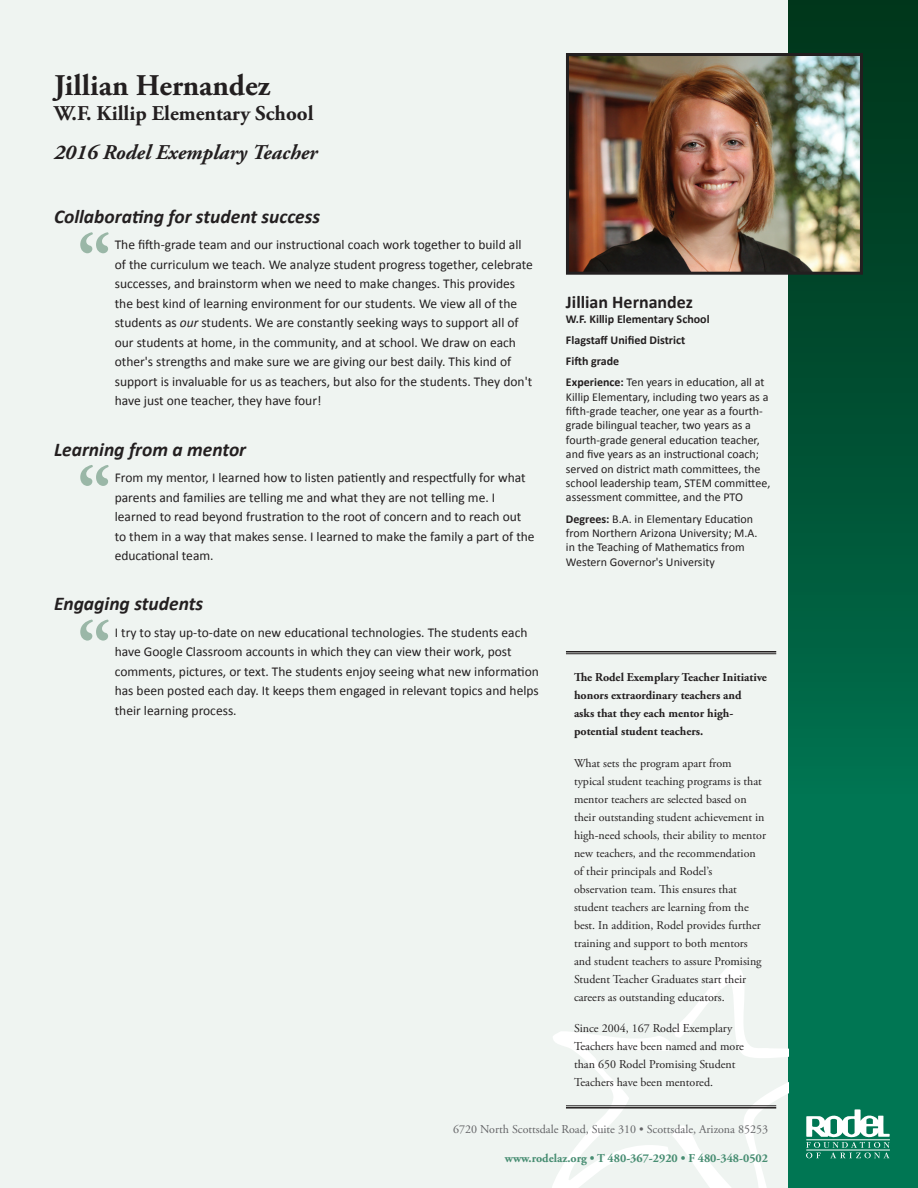
<style>
.page{position:relative;width:918px;height:1188px;background:#eff4f1}
.page>*{position:absolute;margin:0;border:0;box-sizing:border-box;transform-origin:0 0}
.t1{font:700 72px/154.6px "Adobe Garamond Pro";color:#9ab7a7}
.t2{font:700 30px "Adobe Garamond Pro";color:#231f20}
.t3{font:700 21px "Adobe Garamond Pro";color:#231f20}
.t4{font:italic 700 21px "Adobe Garamond Pro";color:#231f20}
.t5{font:italic 700 19.5px "Calibri";color:#231f20}
.t6{font:700 18px "Calibri";color:#231f20}
.t7{font:13.5px/19.5px "Calibri";color:#231f20}
.t8{font:12px/18px "Adobe Garamond Pro";color:#231f20}
.t9{font:12px/14.4px "Calibri";color:#231f20}
.t10{font:700 12px/18px "Adobe Garamond Pro";color:#231f20}
.t11{font:700 12px/21.1px "Calibri";color:#231f20}
.t12{font:12px "Adobe Garamond Pro";color:#636366}
.t13{font:700 12px "Adobe Garamond Pro";color:#478d72}
.s1{font-style:italic}
.s2{font-weight:400}
.s3{font-weight:700}
</style>
<div class="page">
<div style="left:788px;top:0;width:130px;height:1188px;background:linear-gradient(to bottom,#00361c,#00845f)"></div>
<svg style="left:552px;top:966px;width:236px;height:222px"></svg>
<svg style="left:806px;top:1109px;width:84px;height:49px"></svg>
<hr style="left:566px;top:651px;width:210px;height:1px;background:#231f20">
<hr style="left:566px;top:653px;width:210px;height:1px;background:#231f20">
<hr style="left:566px;top:1106px;width:210px;height:1px;background:#231f20">
<hr style="left:566px;top:1107px;width:210px;height:2px;background:#231f20">
<img style="left:570px;top:57px;width:289px;height:214px">
<div style="left:566px;top:53px;width:297px;height:222px;border:3px solid #231f20"></div>
<h2 class="t2" style="left:54px;top:68px;width:218px">Jillian Hernandez</h2>
<h3 class="t3" style="left:54px;top:102px;width:261px">W.F. Killip Elementary School</h3>
<h3 class="t4" style="left:54px;top:140px;width:265px">2016 Rodel Exemplary Teacher</h3>
<h3 class="t5" style="left:54px;top:204px;width:268px">Collaborating for student success</h3>
<p class="t7" style="left:115px;top:235px;width:420px">The fifth-grade team and our instructional coach work together to build all of the curriculum we teach. We analyze student progress together, celebrate successes, and brainstorm when we need to make changes. This provides the best kind of learning environment for our students. We view all of the students as <span class="s1">our</span> students. We are constantly seeking ways to support all of our students at home, in the community, and at school. We draw on each other's strengths and make sure we are giving our best daily. This kind of support is invaluable for us as teachers, but also for the students. They don't have just one teacher, they have four!</p>
<h3 class="t5" style="left:54px;top:437px;width:194px">Learning from a mentor</h3>
<p class="t7" style="left:115px;top:468px;width:421px">From my mentor, I learned how to listen patiently and respectfully for what parents and families are telling me and what they are not telling me. I learned to read beyond frustration to the root of concern and to reach out to them in a way that makes sense. I learned to make the family a part of the educational team.</p>
<h3 class="t5" style="left:54px;top:592px;width:151px">Engaging students</h3>
<p class="t7" style="left:115px;top:622px;width:426px">I try to stay up-to-date on new educational technologies. The students each have Google Classroom accounts in which they can view their work, post comments, pictures, or text. The students enjoy seeing what new information has been posted each day. It keeps them engaged in relevant topics and helps their learning process.</p>
<h1 class="t1" style="left:77px;top:184px;width:35px">“</h1>
<h1 class="t1" style="left:77px;top:417px;width:35px">“ “</h1>
<h3 class="t6" style="left:566px;top:291px;width:128px">Jillian Hernandez</h3>
<p class="t11" style="left:566px;top:308px;width:200px">W.F. Killip Elementary School<br>Flagstaff Unified District<br>Fifth grade<br>Experience: <span class="s2">Ten years in education, all at</span></p>
<p class="t9" style="left:566px;top:390px;width:206px">Killip Elementary, including two years as a fifth-grade teacher, one year as a fourth&shy;grade bilingual teacher, two years as a fourth-grade general education teacher, and five years as an instructional coach; served on district math committees, the school leadership team, STEM committee, assessment committee, and the PTO</p>
<p class="t9" style="left:566px;top:511px;width:193px"><span class="s3">Degrees:</span> B.A. in Elementary Education from Northern Arizona University; M.A. in the Teaching of Mathematics from Western Governor's University</p>
<p class="t10" style="left:574px;top:669px;width:194px">The Rodel Exemplary Teacher Initiative honors extraordinary teachers and<br>asks that they each mentor high&shy;potential student teachers.</p>
<p class="t8" style="left:574px;top:755px;width:194px">What sets the program apart from<br>typical student teaching programs is that mentor teachers are selected based on their outstanding student achievement in high-need schools, their ability to mentor new teachers, and the recommendation of their principals and Rodel’s observation team. This ensures that student teachers are learning from the best. In addition, Rodel provides further training and support to both mentors and student teachers to assure Promising Student Teacher Graduates start their careers as outstanding educators.</p>
<p class="t8" style="left:574px;top:1020px;width:171px">Since 2004, 167 Rodel Exemplary<br>Teachers have been named and more than 650 Rodel Promising Student<br>Teachers have been mentored.</p>
<p class="t12" style="left:453px;top:1122px;width:316px">6720 North Scottsdale Road, Suite 310 • Scottsdale, Arizona 85253</p>
<p class="t13" style="left:505px;top:1151px;width:265px">www.rodelaz.org • T 480-367-2920 • F 480-348-0502</p>
</div>
